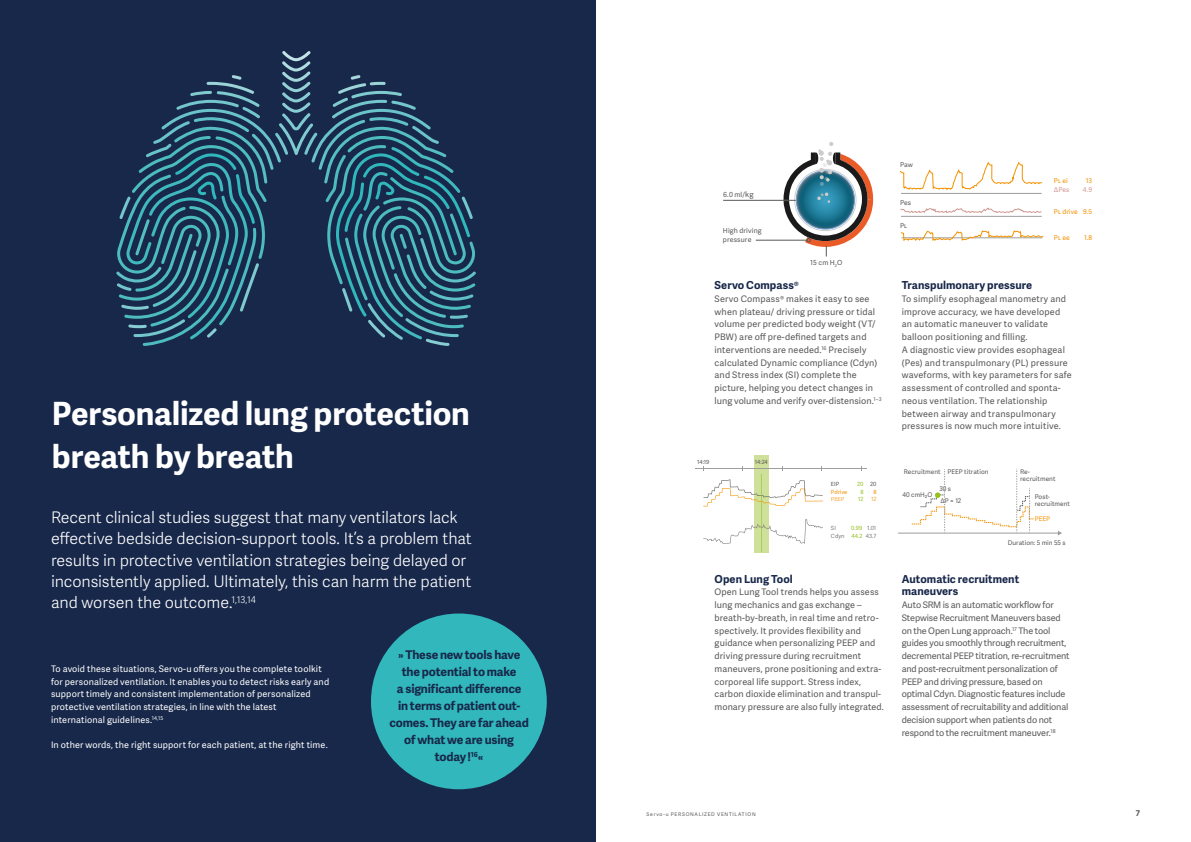
<style>
.page{position:relative;width:1191px;height:842px;background:#fff}
.page>*{position:absolute;margin:0;border:0;box-sizing:border-box;transform-origin:0 0}
.t1{font:700 32px/42.5px "Adelle Sans";letter-spacing:-.005em;color:#fff}
.t2{font:300 16px/21.3px "Adelle Sans";letter-spacing:-.005em;color:#fff}
.t3{font:700 12px/17px "Adelle Sans";letter-spacing:-.015em;color:#18284a;text-align:center}
.t4{font:700 11px/12.8px "Adelle Sans";letter-spacing:.005em;color:#18284a}
.t5{font:9px/12.8px "Adelle Sans";letter-spacing:.01em;color:#595857}
.t6{font:9px/12.8px "Adelle Sans";letter-spacing:-.015em;color:#595857}
.t7{font:9px/12.8px "Adelle Sans";letter-spacing:.015em;color:#fff}
.t8{font:700 8px "Adelle Sans";color:#595857}
.t9{font:6.9px/9.2px "Adelle Sans";letter-spacing:.02em;color:#595857}
.t10{font:6.7px "Adelle Sans";color:#f39200}
.t11{font:6.7px "Adelle Sans";color:#595857}
.t12{font:6.7px "Adelle Sans";color:#d19892}
.t13{font:6.5px/7.1px "Adelle Sans";letter-spacing:.005em;color:#595857}
.t14{font:6.5px "Adelle Sans";color:#f39200}
.t15{font:5.7px "Adelle Sans";letter-spacing:-.01em;color:#595857}
.t16{font:5.7px/7.4px "Adelle Sans";letter-spacing:.015em;color:#7c7b7b}
.t17{font:5.7px/7.4px "Adelle Sans";letter-spacing:.005em;color:#95c11f}
.t18{font:5.7px "Adelle Sans";color:#f39200}
.t19{font:5.7px "Adelle Sans";letter-spacing:-.01em;color:#f6a333}
.t20{font:5px "Adelle Sans";letter-spacing:.14em;color:#595857}
.s1{font-size:7.6px}
</style>
<div class="page">
<div style="left:0;top:0;width:595px;height:842px;background:#18284a"></div>
<hr style="left:723px;top:200px;width:73px;height:1px;background:#595857">
<svg style="left:116px;top:51px;width:360px;height:295px"></svg>
<hr style="left:755px;top:240px;width:52px;height:1px;background:#595857">
<svg style="left:777px;top:142px;width:96px;height:114px"></svg>
<div style="left:754px;top:455px;width:14px;height:97px;background:#cfe09b"></div>
<svg style="left:703px;top:479px;width:120px;height:27px"></svg>
<svg style="left:703px;top:519px;width:120px;height:25px"></svg>
<hr style="left:761px;top:474px;width:1px;height:78px;background:#95c11f">
<hr style="left:695px;top:468px;width:172px;height:1px;background:#9d9d9c">
<hr style="left:898px;top:533px;width:160px;height:1px;background:#9d9d9c">
<svg style="left:1058px;top:531px;width:4px;height:4px"></svg>
<svg style="left:910px;top:469px;width:125px;height:64px"></svg>
<svg style="left:899px;top:161px;width:143px;height:56px"></svg>
<svg style="left:900px;top:230px;width:144px;height:11px"></svg>
<div style="left:371px;top:613px;width:176px;height:176px;background:#31b7bc;border-radius:50%"></div>
<h1 class="t1" style="left:52px;top:391px;width:419px">Personalized lung protection breath by breath</h1>
<p class="t2" style="left:51px;top:506px;width:422px">Recent clinical studies suggest that many ventilators lack effective bedside decision-support tools. It’s a problem that results in protective ventilation strategies being delayed or inconsistently applied. Ultimately, this can harm the patient and worsen the outcome.<sup>1,13,14</sup></p>
<p class="t7" style="left:51px;top:662px;width:280px">To avoid these situations, Servo-u offers you the complete toolkit for personalized ventilation. It enables you to detect risks early and support timely and consistent implementation of personalized protective ventilation strategies, in line with the latest international guidelines.<sup>14,15</sup></p>
<p class="t7" style="left:51px;top:738px;width:278px">In other words, the right support for each patient, at the right time.</p>
<h3 class="t3" style="left:389px;top:646px;width:141px">» These new tools have the potential to make<br>a significant difference<br>in terms of patient out&shy;comes. They are far ahead of what we are using today !<sup>16</sup>«</h3>
<p class="t9" style="left:723px;top:190px;width:32px">6.0 ml/<span class="s1">kg</span></p>
<p class="t9" style="left:723px;top:225px;width:40px">High driving pressure</p>
<p class="t9" style="left:810px;top:257px;width:34px">15 cm H<sub>2</sub>O</p>
<p class="t4" style="left:714px;top:278px;width:86px">Servo Compass®</p>
<p class="t5" style="left:714px;top:292px;width:168px">Servo Compass® makes it easy to see when plateau/ driving pressure or tidal volume per predicted body weight (VT/ PBW) are off pre-defined targets and interventions are needed.<sup>16</sup> Precisely calculated Dynamic compliance (Cdyn) and Stress index (SI) complete the picture, helping you detect changes in lung volume and verify over-distension.<sup>1–3</sup></p>
<p class="t15" style="left:697px;top:458px;width:14px">14:19</p>
<p class="t15" style="left:755px;top:458px;width:14px">14:24</p>
<p class="t15" style="left:870px;top:480px;width:8px">20</p>
<p class="t18" style="left:873px;top:488px;width:5px">8</p>
<p class="t19" style="left:871px;top:495px;width:7px">12</p>
<p class="t17" style="left:857px;top:481px;width:8px;text-align:center">20<br>8<br>12</p>
<p class="t15" style="left:831px;top:480px;width:10px">EIP</p>
<p class="t18" style="left:831px;top:488px;width:18px">Pdrive</p>
<p class="t19" style="left:831px;top:495px;width:15px">PEEP</p>
<p class="t16" style="left:831px;top:524px;width:15px">SI<br>Cdyn</p>
<p class="t16" style="left:865px;top:524px;width:12px">1.01<br>43.7</p>
<p class="t17" style="left:851px;top:524px;width:13px">0.99<br>44.2</p>
<p class="t4" style="left:714px;top:572px;width:80px">Open Lung Tool</p>
<p class="t5" style="left:714px;top:585px;width:171px">Open Lung Tool trends helps you assess lung mechanics and gas exchange – breath-by-breath, in real time and retro&shy;spectively. It provides flexibility and guidance when personalizing PEEP and driving pressure during recruitment maneuvers, prone positioning and extra&shy;corporeal life support. Stress index, carbon dioxide elimination and transpul-- monary pressure are also fully integrated.</p>
<p class="t11" style="left:900px;top:159px;width:14px">Paw</p>
<p class="t11" style="left:900px;top:198px;width:13px">Pes</p>
<p class="t11" style="left:900px;top:221px;width:9px">Pl</p>
<p class="t10" style="left:1054px;top:176px;width:15px">Pl ei</p>
<p class="t12" style="left:1054px;top:185px;width:17px">∆Pes</p>
<p class="t10" style="left:1085px;top:176px;width:8px">13</p>
<p class="t12" style="left:1082px;top:185px;width:11px">4.9</p>
<p class="t10" style="left:1054px;top:207px;width:40px">Pl drive 9.5</p>
<p class="t10" style="left:1054px;top:233px;width:18px">Pl ee</p>
<p class="t10" style="left:1084px;top:233px;width:10px">1.8</p>
<p class="t4" style="left:901px;top:278px;width:132px">Transpulmonary pressure</p>
<p class="t5" style="left:901px;top:292px;width:172px">To simplify esophageal manometry and improve accuracy, we have developed an automatic maneuver to validate balloon positioning and filling.<br>A diagnostic view provides esophageal (Pes) and transpulmonary (PL) pressure waveforms, with key parameters for safe assessment of controlled and sponta&shy;neous ventilation. The relationship between airway and transpulmonary pressures is now much more intuitive.</p>
<p class="t13" style="left:903px;top:468px;width:86px">Recruitment PEEP titration</p>
<p class="t13" style="left:1020px;top:467px;width:37px">Re&shy;recruitment</p>
<p class="t13" style="left:1034px;top:493px;width:37px">Post&shy;recruitment</p>
<p class="t13" style="left:902px;top:491px;width:31px">40 cmH₂O</p>
<p class="t13" style="left:939px;top:483px;width:23px;line-height:11.6px">30 s<br>ΔP = 12</p>
<p class="t14" style="left:1034px;top:514px;width:17px">PEEP</p>
<p class="t13" style="left:1007px;top:539px;width:59px">Duration: 5 min 55 s</p>
<p class="t4" style="left:901px;top:572px;width:119px">Automatic recruitment maneuvers</p>
<p class="t6" style="left:901px;top:598px;width:169px">Auto SRM is an automatic workflow for Stepwise Recruitment Maneuvers based on the Open Lung approach.<sup>17</sup> The tool guides you smoothly through recruitment, decremental PEEP titration, re-recruitment and post-recruitment personalization of PEEP and driving pressure, based on optimal Cdyn. Diagnostic features include assessment of recruitability and additional decision support when patients do not respond to the recruitment maneuver.<sup>18</sup></p>
<p class="t20" style="left:646px;top:811px;width:111px">Servo-u PERSONALIZED VENTILATION</p>
<p class="t8" style="left:1135px;top:808px;width:6px">7</p>
</div>
